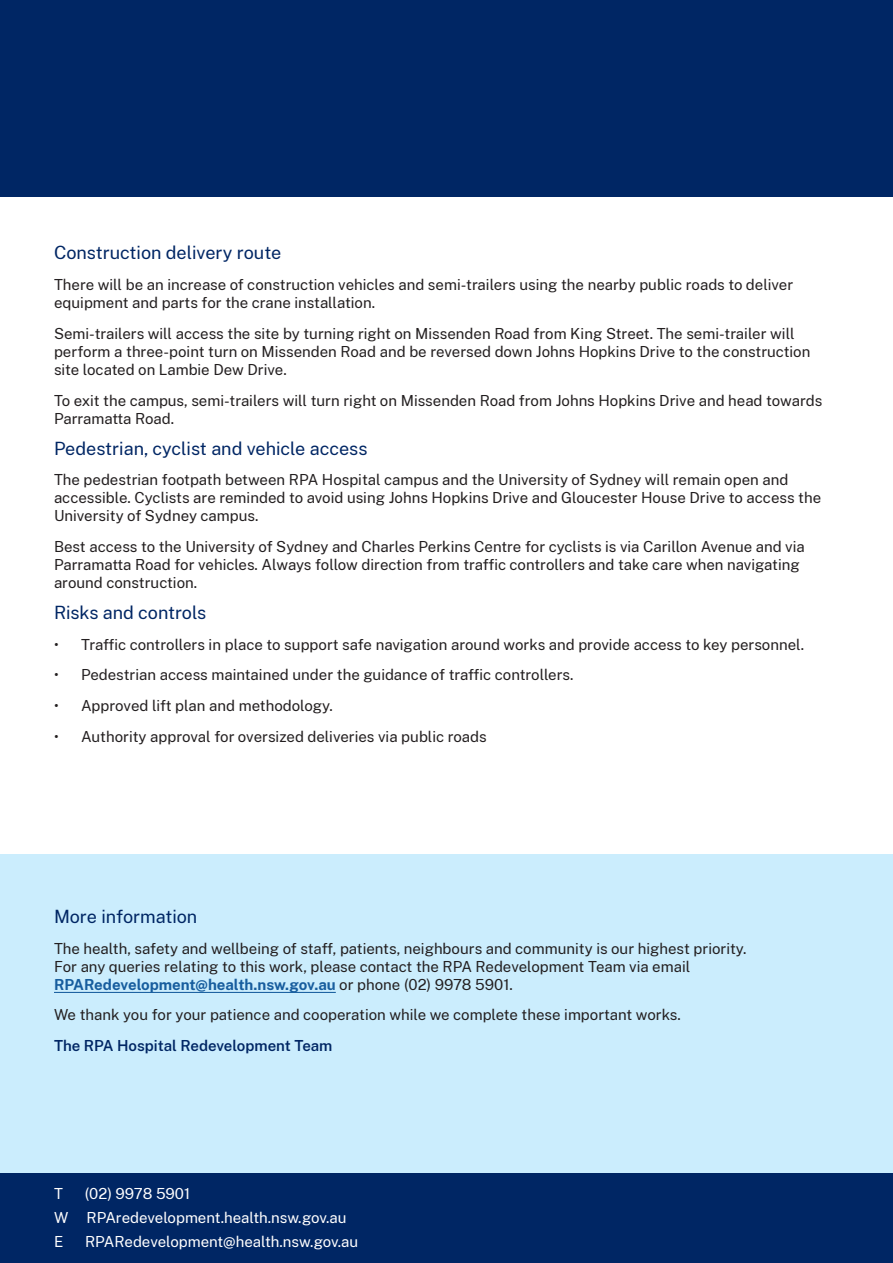
<style>
.page{position:relative;width:893px;height:1263px;background:#fff}
.page>*{position:absolute;margin:0;border:0;box-sizing:border-box;transform-origin:0 0}
.t1{font:18px "Public Sans";color:#002664}
.t2{font:15px/18px "Public Sans";color:#231f20}
.t3{font:15px "Public Sans";color:#fff}
.t4{font:600 15px "Public Sans";color:#002664}
.s1{font-weight:700;color:#175d9e}
</style>
<div class="page">
<div style="left:0;top:855px;width:893px;height:318px;background:#cbedfd"></div>
<hr style="left:54px;top:992px;width:282px;height:1px;background:#175d9e">
<div style="left:0;top:1173px;width:893px;height:90px;background:#002664"></div>
<div style="left:0;top:0;width:893px;height:197px;background:#002664"></div>
<p class="t1" style="left:54px;top:240px;width:229px">Construction delivery route</p>
<p class="t2" style="left:54px;top:275px;width:741px">There will be an increase of construction vehicles and semi-trailers using the nearby public roads to deliver equipment and parts for the crane installation.</p>
<p class="t2" style="left:54px;top:324px;width:758px">Semi-trailers will access the site by turning right on Missenden Road from King Street. The semi-trailer will perform a three-point turn on Missenden Road and be reversed down Johns Hopkins Drive to the construction site located on Lambie Dew Drive.</p>
<p class="t2" style="left:54px;top:391px;width:770px">To exit the campus, semi-trailers will turn right on Missenden Road from Johns Hopkins Drive and head towards<br>Parramatta Road.</p>
<p class="t1" style="left:54px;top:435px;width:315px">Pedestrian, cyclist and vehicle access</p>
<p class="t2" style="left:54px;top:470px;width:769px">The pedestrian footpath between RPA Hospital campus and the University of Sydney will remain open and accessible. Cyclists are reminded to avoid using Johns Hopkins Drive and Gloucester House Drive to access the<br>University of Sydney campus.</p>
<p class="t2" style="left:54px;top:537px;width:752px">Best access to the University of Sydney and Charles Perkins Centre for cyclists is via Carillon Avenue and via<br>Parramatta Road for vehicles. Always follow direction from traffic controllers and take care when navigating around construction.</p>
<p class="t1" style="left:54px;top:600px;width:154px">Risks and controls</p>
<p class="t2" style="left:54px;top:634px;width:752px">• Traffic controllers in place to support safe navigation around works and provide access to key personnel.</p>
<p class="t2" style="left:54px;top:665px;width:521px">• Pedestrian access maintained under the guidance of traffic controllers.</p>
<p class="t2" style="left:54px;top:696px;width:280px">• Approved lift plan and methodology.</p>
<p class="t2" style="left:54px;top:727px;width:434px">• Authority approval for oversized deliveries via public roads</p>
<p class="t1" style="left:54px;top:904px;width:145px">More information</p>
<p class="t2" style="left:54px;top:938px;width:694px">The health, safety and wellbeing of staff, patients, neighbours and community is our highest priority.<br>For any queries relating to this work, please contact the RPA Redevelopment Team via email<br><span class="s1">RPARedevelopment@health.nsw.gov.au</span> or phone (02) 9978 5901.</p>
<p class="t2" style="left:54px;top:1005px;width:628px">We thank you for your patience and cooperation while we complete these important works.</p>
<p class="t4" style="left:54px;top:1035px;width:280px">The RPA Hospital Redevelopment Team</p>
<p class="t3" style="left:54px;top:1183px;width:10px">T</p>
<p class="t3" style="left:85px;top:1183px;width:107px">(02) 9978 5901</p>
<p class="t3" style="left:54px;top:1207px;width:294px">W RPAredevelopment.health.nsw.gov.au</p>
<p class="t3" style="left:54px;top:1231px;width:11px">E</p>
<p class="t3" style="left:85px;top:1231px;width:275px">RPARedevelopment@health.nsw.gov.au</p>
</div>
